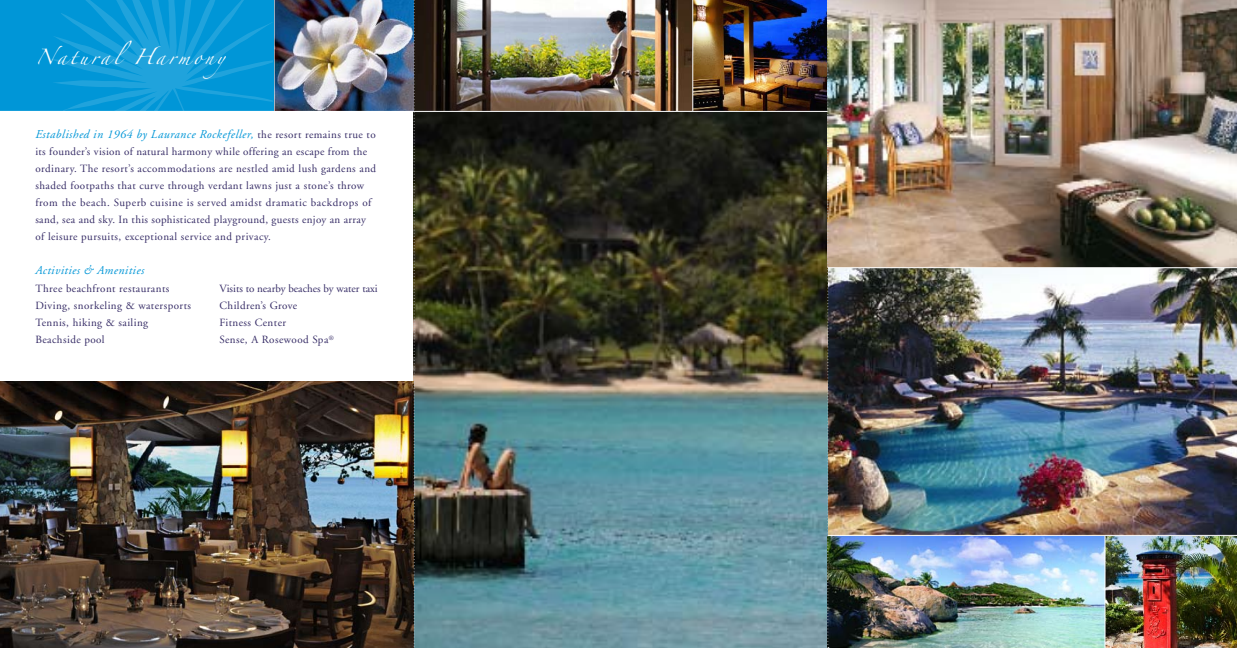
<style>
.page{position:relative;width:1237px;height:648px;background:#fff}
.page>*{position:absolute;margin:0;border:0;box-sizing:border-box;transform-origin:0 0}
.t1{font:14px "Zapfino";letter-spacing:.2em;color:#fff}
.t2{font:italic 12px "Adobe Garamond";letter-spacing:.04em;color:#0096d7}
.t3{font:11px/17px "Adobe Garamond";letter-spacing:.04em;color:#362c66}
.s1{font-style:normal;font-size:11px;color:#362c66}
</style>
<div class="page">
<img style="left:693px;top:0;width:134px;height:111px">
<img style="left:415px;top:0;width:277px;height:111px">
<img style="left:828px;top:0;width:408px;height:536px">
<img style="left:274px;top:0;width:139px;height:111px">
<img style="left:415px;top:112px;width:412px;height:535px">
<img style="left:1105px;top:536px;width:131px;height:111px">
<img style="left:828px;top:536px;width:276px;height:111px">
<hr style="left:827px;top:534px;width:409px;height:1px;background:#fff">
<img style="left:0;top:381px;width:413px;height:266px">
<hr style="left:827px;top:267px;width:409px;height:1px;background:#fff">
<svg style="left:827px;top:0;width:1px;height:647px"></svg>
<svg style="left:413px;top:0;width:2px;height:648px"></svg>
<div style="left:0;top:0;width:273px;height:111px;background:#0096d7"></div>
<svg style="left:50px;top:0;width:222px;height:111px"></svg>
<hr style="left:0;top:111px;width:827px;height:1px;background:#fff">
<hr style="left:1104px;top:535px;width:1px;height:112px;background:#fff">
<p class="t1" style="left:35px;top:51px;width:206px">Natural Harmony</p>
<p class="t2" style="left:35px;top:128px;width:342px">Established in 1964 by Laurance Rockefeller, <span class="s1">the resort remains true to</span></p>
<p class="t3" style="left:35px;top:144px;width:342px">its founder’s vision of natural harmony while offering an escape from the ordinary. The resort’s accommodations are nestled amid lush gardens and shaded footpaths that curve through verdant lawns just a stone’s throw from the beach. Superb cuisine is served amidst dramatic backdrops of sand, sea and sky. In this sophisticated playground, guests enjoy an array of leisure pursuits, exceptional service and privacy.</p>
<p class="t2" style="left:35px;top:264px;width:110px">Activities &amp; Amenities</p>
<p class="t3" style="left:35px;top:280px;width:157px">Three beachfront restaurants<br>Diving, snorkeling &amp; watersports<br>Tennis, hiking &amp; sailing<br>Beachside pool</p>
<p class="t3" style="left:219px;top:280px;width:160px">Visits to nearby beaches by water taxi<br>Children’s Grove<br>Fitness Center<br>Sense, A Rosewood Spa<sup>®</sup></p>
</div>
